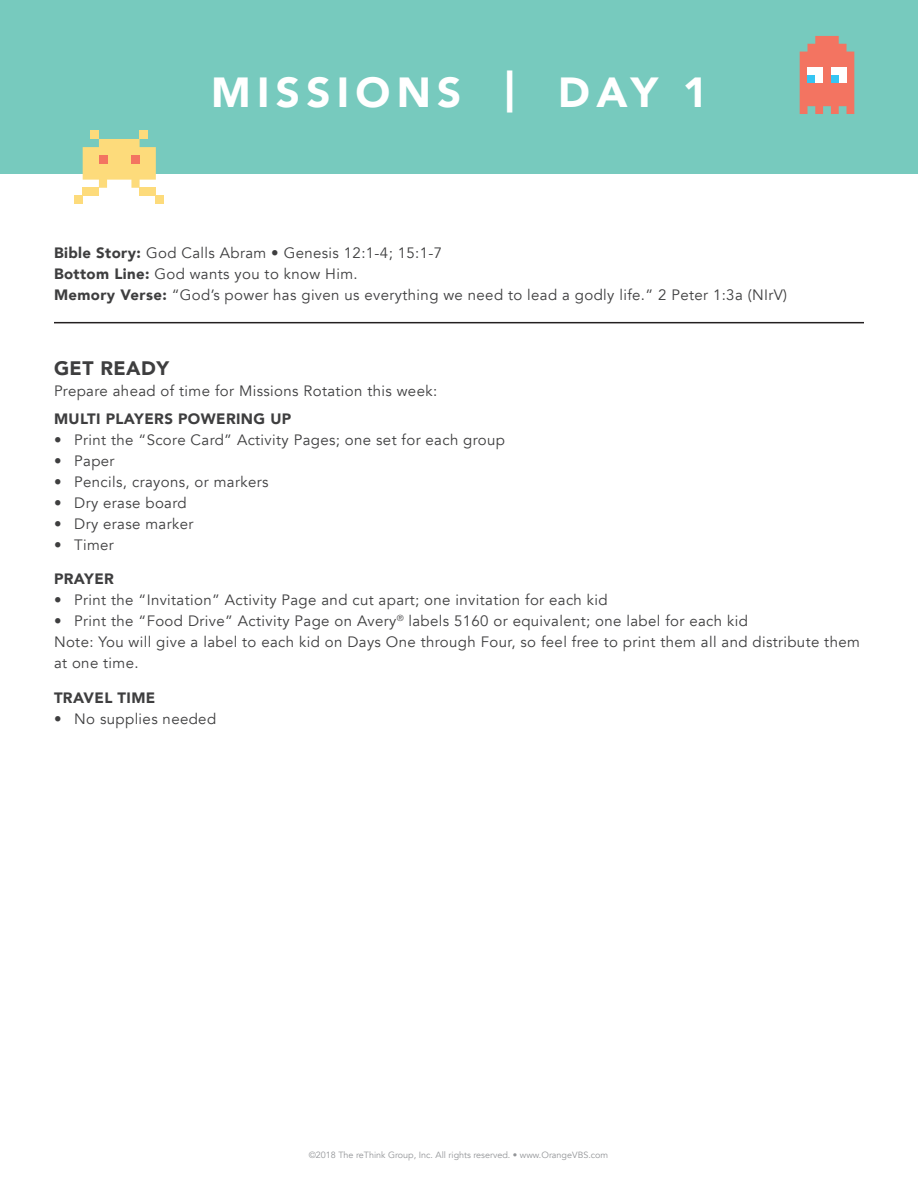
<style>
.page{position:relative;width:918px;height:1188px;background:#fff}
.page>*{position:absolute;margin:0;border:0;box-sizing:border-box;transform-origin:0 0}
.t1{font:900 42px "Avenir";letter-spacing:.15em;color:#fff}
.Paragraph_Style_2{font:900 19.5px "Avenir";letter-spacing:.025em;color:#3e3e3f}
.Paragraph_Style_2-2{font:15px/21px "Avenir";letter-spacing:.025em;color:#3e3e3f}
.Paragraph_Style_2-3{font:900 15px "Avenir";letter-spacing:.025em;color:#3e3e3f}
.t2{font:9px "Avenir";color:#939598}
.s1{font-weight:900}
</style>
<div class="page">
<div style="left:0;top:0;width:918px;height:174px;background:#77cabe"></div>
<svg style="left:83px;top:139px;width:73px;height:49px"></svg>
<div style="left:91px;top:131px;width:8px;height:8px;background:#fddb7b"></div>
<div style="left:75px;top:196px;width:8px;height:8px;background:#fddb7b"></div>
<div style="left:83px;top:188px;width:16px;height:8px;background:#fddb7b"></div>
<div style="left:156px;top:196px;width:8px;height:8px;background:#fddb7b"></div>
<div style="left:140px;top:188px;width:16px;height:8px;background:#fddb7b"></div>
<div style="left:140px;top:131px;width:8px;height:8px;background:#fddb7b"></div>
<div style="left:99px;top:155px;width:8px;height:8px;background:#f37461"></div>
<div style="left:131px;top:155px;width:9px;height:8px;background:#f37461"></div>
<svg style="left:800px;top:36px;width:54px;height:78px;background:#e1806e"></svg>
<div style="left:831px;top:67px;width:16px;height:16px;background:#fff"></div>
<div style="left:807px;top:67px;width:16px;height:16px;background:#fff"></div>
<div style="left:807px;top:75px;width:8px;height:8px;background:#35c5f3"></div>
<div style="left:831px;top:75px;width:8px;height:8px;background:#35c5f3"></div>
<hr style="left:54px;top:322px;width:810px;height:1px;background:#231f20">
<h1 class="t1" style="left:211px;top:56px;width:498px">MISSIONS | DAY 1</h1>
<p class="Paragraph_Style_2-2" style="left:54px;top:243px;width:390px"><span class="s1">Bible Story:</span> God Calls Abram • Genesis 12:1-4; 15:1-7</p>
<p class="Paragraph_Style_2-2" style="left:54px;top:264px;width:305px"><span class="s1">Bottom Line:</span> God wants you to know Him.</p>
<p class="Paragraph_Style_2-2" style="left:54px;top:285px;width:735px"><span class="s1">Memory Verse:</span> “God’s power has given us everything we need to lead a godly life.” 2 Peter 1:3a (NIrV)</p>
<p class="Paragraph_Style_2" style="left:54px;top:352px;width:117px">GET READY</p>
<p class="Paragraph_Style_2-2" style="left:54px;top:381px;width:385px">Prepare ahead of time for Missions Rotation this week:</p>
<p class="Paragraph_Style_2-3" style="left:54px;top:406px;width:239px">MULTI PLAYERS POWERING UP</p>
<p class="Paragraph_Style_2-2" style="left:54px;top:429px;width:453px">• Print the “Score Card” Activity Pages; one set for each group</p>
<p class="Paragraph_Style_2-2" style="left:54px;top:450px;width:62px">• Paper</p>
<p class="Paragraph_Style_2-2" style="left:54px;top:471px;width:216px">• Pencils, crayons, or markers</p>
<p class="Paragraph_Style_2-2" style="left:54px;top:492px;width:134px">• Dry erase board</p>
<p class="Paragraph_Style_2-2" style="left:54px;top:513px;width:141px">• Dry erase marker</p>
<p class="Paragraph_Style_2-2" style="left:54px;top:534px;width:61px">• Timer</p>
<p class="Paragraph_Style_2-3" style="left:54px;top:566px;width:61px">PRAYER</p>
<p class="Paragraph_Style_2-2" style="left:54px;top:590px;width:555px">• Print the “Invitation” Activity Page and cut apart; one invitation for each kid</p>
<p class="Paragraph_Style_2-2" style="left:54px;top:611px;width:695px">• Print the “Food Drive” Activity Page on Avery<sup>®</sup> labels 5160 or equivalent; one label for each kid</p>
<p class="Paragraph_Style_2-2" style="left:54px;top:632px;width:807px">Note: You will give a label to each kid on Days One through Four, so feel free to print them all and distribute them at one time.</p>
<p class="Paragraph_Style_2-3" style="left:54px;top:685px;width:103px">TRAVEL TIME</p>
<p class="Paragraph_Style_2-2" style="left:54px;top:708px;width:164px">• No supplies needed</p>
<p class="t2" style="left:309px;top:1149px;width:301px">©2018 The reThink Group, Inc. All rights reserved. • www.OrangeVBS.com</p>
</div>
